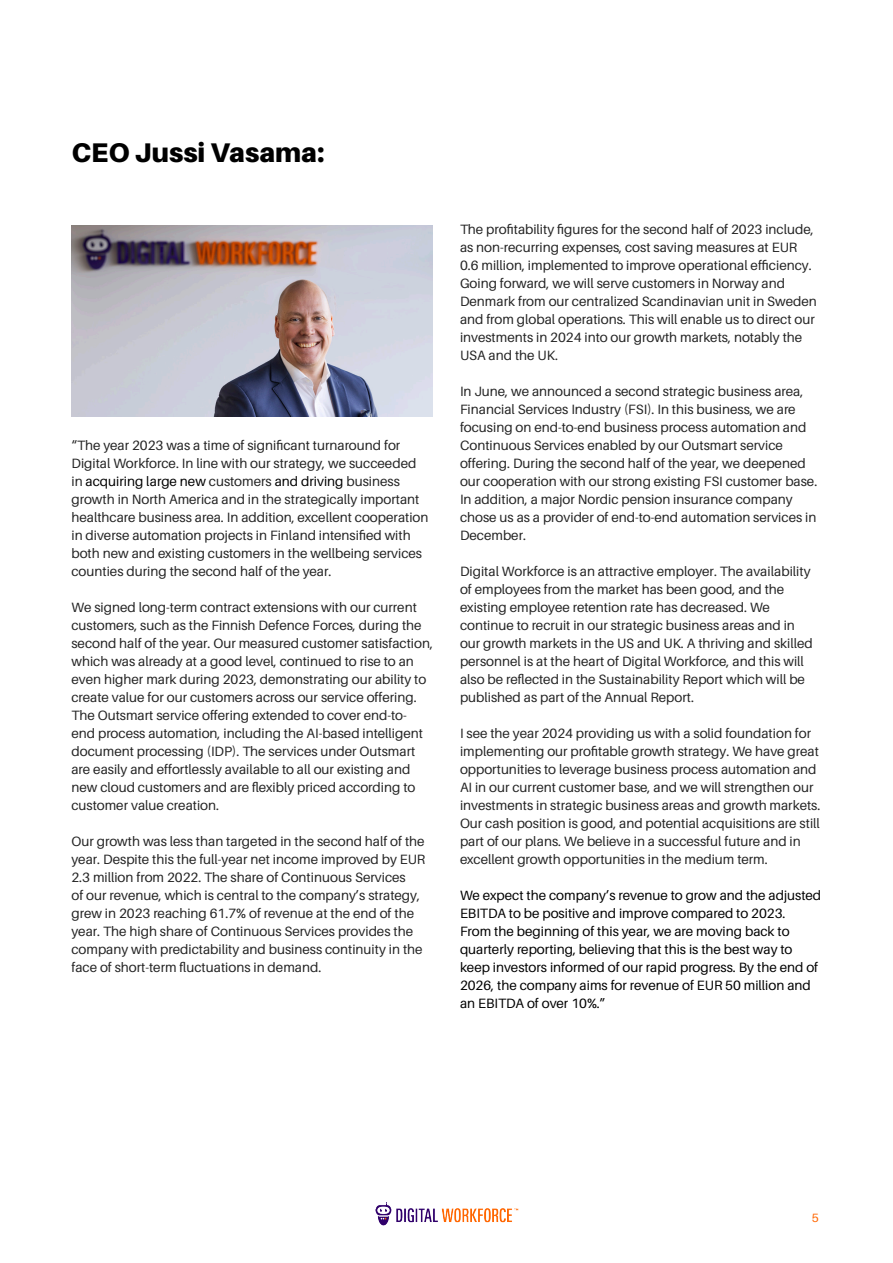
<style>
.page{position:relative;width:893px;height:1263px;background:#fff}
.page>*{position:absolute;margin:0;border:0;box-sizing:border-box;transform-origin:0 0}
.Heading_1{font:900 27px "Aileron";color:#000}
.Paragraph_2_Col{font:13.5px/18px "Aileron";color:#242424}
.Paragraph_2_Col-2{font:13.5px/18px "Aileron";color:#000}
.t1{font:12px "Aileron";color:#f60}
.s1{color:#000}
</style>
<div class="page">
<img style="left:375px;top:1202px;width:144px;height:24px">
<img style="left:71px;top:225px;width:362px;height:191px">
<p class="Heading_1" style="left:71px;top:137px;width:254px">CEO Jussi Vasama:</p>
<p class="Paragraph_2_Col" style="left:71px;top:436px;width:359px">“The year 2023 was a time of significant turnaround for Digital Workforce. In line with our strategy, we succeeded in <span class="s1">acquiring large new</span> customers <span class="s1">and driving</span> business growth in North America and in the strategically important healthcare business area. In addition, excellent cooperation in diverse automation projects in Finland intensified with both new and existing customers in the wellbeing services counties during the second half of the year.</p>
<p class="Paragraph_2_Col" style="left:71px;top:598px;width:363px">We signed long-term contract extensions with our current customers, such as the Finnish Defence Forces, during the second half of the year. Our measured customer satisfaction, which was already at a good level, continued to rise to an even higher mark during 2023, demonstrating our ability to create value for our customers across our service offering.<br>The Outsmart service offering extended to cover end-to&shy;end process automation, including the AI-based intelligent document processing (IDP). The services under Outsmart are easily and effortlessly available to all our existing and new cloud customers and are flexibly priced according to customer value creation.</p>
<p class="Paragraph_2_Col" style="left:71px;top:832px;width:355px">Our growth was less than targeted in the second half of the year. Despite this the full-year net income improved by EUR 2.3 million from 2022. The share of Continuous Services<br>of our revenue, which is central to the company’s strategy, grew in 2023 reaching 61.7% of revenue at the end of the year. The high share of Continuous Services provides the company with predictability and business continuity in the face of short-term fluctuations in demand.</p>
<p class="Paragraph_2_Col" style="left:460px;top:220px;width:358px">The profitability figures for the second half of 2023 include, as non-recurring expenses, cost saving measures at EUR 0.6 million, implemented to improve operational efficiency.<br>Going forward, we will serve customers in Norway and Denmark from our centralized Scandinavian unit in Sweden and from global operations. This will enable us to direct our investments in 2024 into our growth markets, notably the USA and the UK.</p>
<p class="Paragraph_2_Col" style="left:460px;top:382px;width:359px">In June, we announced a second strategic business area, Financial Services Industry (FSI). In this business, we are focusing on end-to-end business process automation and Continuous Services enabled by our Outsmart service offering. During the second half of the year, we deepened our cooperation with our strong existing FSI customer base.<br>In addition, a major Nordic pension insurance company chose us as a provider of end-to-end automation services in December.</p>
<p class="Paragraph_2_Col" style="left:460px;top:562px;width:354px">Digital Workforce is an attractive employer. The availability of employees from the market has been good, and the existing employee retention rate has decreased. We continue to recruit in our strategic business areas and in our growth markets in the US and UK. A thriving and skilled personnel is at the heart of Digital Workforce, and this will also be reflected in the Sustainability Report which will be published as part of the Annual Report.</p>
<p class="Paragraph_2_Col" style="left:460px;top:724px;width:362px">I see the year 2024 providing us with a solid foundation for implementing our profitable growth strategy. We have great opportunities to leverage business process automation and AI in our current customer base, and we will strengthen our investments in strategic business areas and growth markets.<br>Our cash position is good, and potential acquisitions are still part of our plans. We believe in a successful future and in excellent growth opportunities in the medium term.</p>
<p class="Paragraph_2_Col-2" style="left:460px;top:886px;width:363px">We expect the company’s revenue to grow and the adjusted EBITDA to be positive and improve compared to 2023.<br>From the beginning of this year, we are moving back to quarterly reporting, believing that this is the best way to keep investors informed of our rapid progress. By the end of 2026, the company aims for revenue of EUR 50 million and an EBITDA of over 10%.”</p>
<p class="t1" style="left:812px;top:1212px;width:8px">5</p>
</div>
